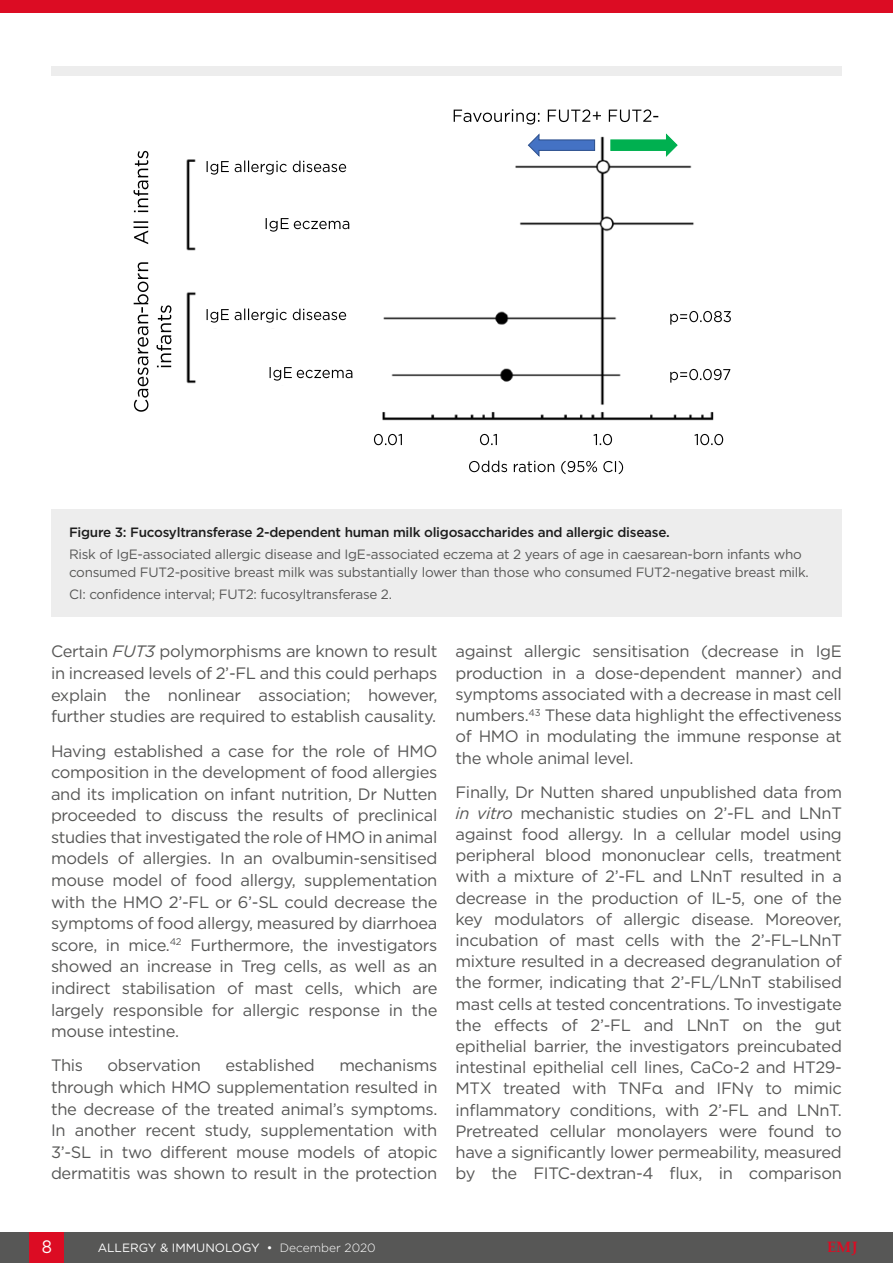
<style>
.page{position:relative;width:893px;height:1263px;background:#fff}
.page>*{position:absolute;margin:0;border:0;box-sizing:border-box;transform-origin:0 0}
.t1{font:18px "Gotham";color:#fff;scale:.9 1}
.Body_Text__Justifica{font:16.5px/21.1px "Gotham";letter-spacing:-.02em;color:#575756;text-align:justify}
.t2{font:700 15px "Palatino Linotype";color:#dc0c23}
.t3{font:13.5px/18px "Gotham";letter-spacing:-.02em;color:#575756}
.t4{font:500 13.5px "Gotham";letter-spacing:-.02em;color:#1d1d1d}
.t5{font:12px "Gotham";color:#fff}
.s1{font-style:italic}
.s2{font-weight:300}
</style>
<div class="page">
<div style="left:0;top:1232px;width:893px;height:31px;background:#575756"></div>
<div style="left:30px;top:1232px;width:34px;height:31px;background:#dc0c23"></div>
<div style="left:0;top:0;width:893px;height:13px;background:#dc0c23"></div>
<div style="left:51px;top:67px;width:791px;height:9px;background:#ededed"></div>
<div style="left:51px;top:509px;width:791px;height:108px;background:#ededed"></div>
<img style="left:453px;top:109px;width:199px;height:16px">
<img style="left:653px;top:115px;width:6px;height:3px">
<img style="left:186px;top:136px;width:528px;height:285px">
<img style="left:133px;top:150px;width:16px;height:94px">
<div style="left:662px;top:304px;width:99px;height:26px;background:#fff"></div>
<img style="left:670px;top:310px;width:61px;height:15px">
<div style="left:662px;top:344px;width:99px;height:43px;background:#fff"></div>
<img style="left:670px;top:368px;width:61px;height:15px">
<img style="left:133px;top:314px;width:16px;height:98px">
<img style="left:133px;top:298px;width:16px;height:15px">
<img style="left:156px;top:305px;width:16px;height:63px">
<svg style="left:527px;top:133px;width:69px;height:25px"></svg>
<svg style="left:610px;top:133px;width:68px;height:25px"></svg>
<img style="left:694px;top:433px;width:30px;height:13px">
<img style="left:594px;top:433px;width:19px;height:13px">
<img style="left:374px;top:433px;width:28px;height:13px">
<img style="left:480px;top:433px;width:17px;height:13px">
<img style="left:469px;top:460px;width:155px;height:15px">
<div style="left:198px;top:154px;width:166px;height:25px;background:#fff"></div>
<img style="left:206px;top:161px;width:23px;height:14px">
<img style="left:234px;top:160px;width:113px;height:15px">
<div style="left:257px;top:211px;width:107px;height:26px;background:#fff"></div>
<img style="left:265px;top:218px;width:29px;height:14px">
<img style="left:294px;top:220px;width:56px;height:10px">
<div style="left:260px;top:359px;width:107px;height:26px;background:#fff"></div>
<img style="left:269px;top:367px;width:28px;height:14px">
<img style="left:297px;top:369px;width:56px;height:10px">
<div style="left:198px;top:302px;width:168px;height:26px;background:#fff"></div>
<img style="left:206px;top:309px;width:23px;height:14px">
<img style="left:234px;top:308px;width:113px;height:15px">
<p class="t4" style="left:69px;top:523px;width:602px">Figure 3: Fucosyltransferase 2-dependent human milk oligosaccharides and allergic disease.</p>
<p class="t3" style="left:69px;top:545px;width:741px">Risk of IgE-associated allergic disease and IgE-associated eczema at 2 years of age in caesarean-born infants who consumed FUT2-positive breast milk was substantially lower than those who consumed FUT2-negative breast milk.</p>
<p class="t3" style="left:69px;top:585px;width:325px">CI: confidence interval; FUT2: fucosyltransferase 2.</p>
<p class="Body_Text__Justifica" style="left:51px;top:640px;width:388px;line-height:21.6px">Certain <span class="s1">FUT3</span> polymorphisms are known to result in increased levels of 2’-FL and this could perhaps explain the nonlinear association; however, further studies are required to establish causality.</p>
<p class="Body_Text__Justifica" style="left:51px;top:739px;width:388px;line-height:21.6px">Having established a case for the role of HMO composition in the development of food allergies and its implication on infant nutrition, Dr Nutten proceeded to discuss the results of preclinical studies that investigated the role of HMO in animal models of allergies. In an ovalbumin-sensitised mouse model of food allergy, supplementation with the HMO 2’-FL or 6’-SL could decrease the symptoms of food allergy, measured by diarrhoea score, in mice.<sup>42</sup> Furthermore, the investigators showed an increase in Treg cells, as well as an indirect stabilisation of mast cells, which are largely responsible for allergic response in the mouse intestine.</p>
<p class="Body_Text__Justifica" style="left:51px;top:1055px;width:34px">This</p>
<p class="Body_Text__Justifica" style="left:108px;top:1055px;width:95px">observation</p>
<p class="Body_Text__Justifica" style="left:225px;top:1055px;width:91px">established</p>
<p class="Body_Text__Justifica" style="left:51px;top:1054px;width:388px;line-height:21.6px;text-indent:288px">mechanisms through which HMO supplementation resulted in the decrease of the treated animal’s symptoms.<br>In another recent study, supplementation with 3’-SL in two different mouse models of atopic dermatitis was shown to result in the protection</p>
<p class="Body_Text__Justifica" style="left:455px;top:641px;width:388px">against allergic sensitisation (decrease in IgE production in a dose-dependent manner) and symptoms associated with a decrease in mast cell numbers.<sup>43</sup> These data highlight the effectiveness of HMO in modulating the immune response at the whole animal level.</p>
<p class="Body_Text__Justifica" style="left:455px;top:781px;width:388px">Finally, Dr Nutten shared unpublished data from <span class="s1">in vitro</span> mechanistic studies on 2’-FL and LNnT against food allergy. In a cellular model using peripheral blood mononuclear cells, treatment with a mixture of 2’-FL and LNnT resulted in a decrease in the production of IL-5, one of the key modulators of allergic disease. Moreover, incubation of mast cells with the 2’-FL–LNnT mixture resulted in a decreased degranulation of the former, indicating that 2’-FL/LNnT stabilised mast cells at tested concentrations. To investigate the effects of 2’-FL and LNnT on the gut epithelial barrier, the investigators preincubated intestinal epithelial cell lines, CaCo-2 and HT29- MTX treated with TNFα and IFNγ to mimic inflammatory conditions, with 2’-FL and LNnT.<br>Pretreated cellular monolayers were found to have a significantly lower permeability, measured by the FITC-dextran-4 flux, in comparison</p>
<p class="t1" style="left:42px;top:1235px;width:13px">8</p>
<p class="t5" style="left:98px;top:1240px;width:279px">ALLERGY &amp; IMMUNOLOGY • <span class="s2">December 2020</span></p>
<p class="t2" style="left:827px;top:1236px;width:32px">EMJ</p>
</div>
